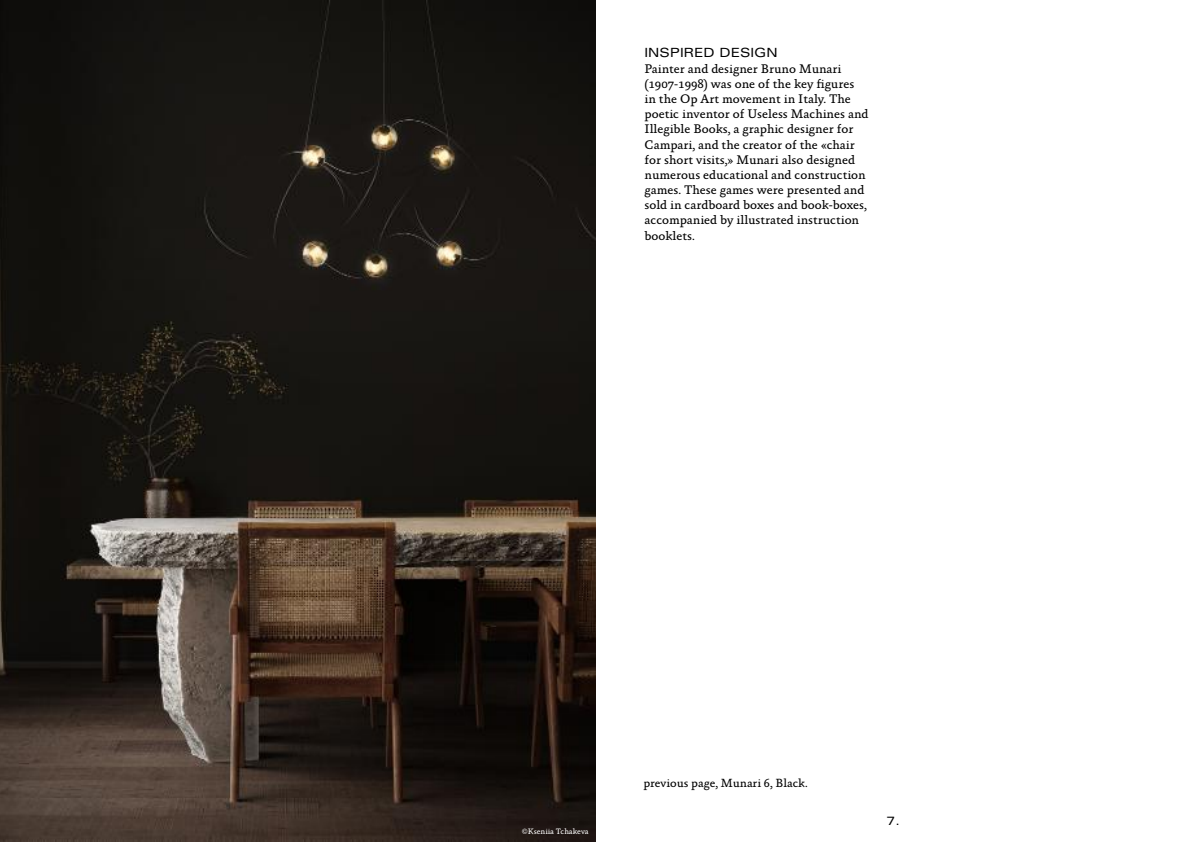
<style>
.page{position:relative;width:1191px;height:842px;background:#fff}
.page>*{position:absolute;margin:0;border:0;box-sizing:border-box;transform-origin:0 0}
.t1{font:12.7px/15.2px "Absara OT";color:#000}
.t2{font:expanded 12.7px "Univers LT Std";color:#000}
.t3{font:12px "Absara OT";color:#000}
.t4{font:expanded 12px "Univers LT Std";color:#000}
.t5{font:8px "Absara OT";color:#fff}
</style>
<div class="page">
<img style="left:0;top:0;width:595px;height:842px">
<p class="t2" style="left:644px;top:45px;width:135px">INSPIRED DESIGN</p>
<p class="t1" style="left:644px;top:61px;width:225px">Painter and designer Bruno Munari (1907-1998) was one of the key figures in the Op Art movement in Italy. The poetic inventor of Useless Machines and Illegible Books, a graphic designer for Campari, and the creator of the «chair for short visits,» Munari also designed numerous educational and construction games. These games were presented and sold in cardboard boxes and book-boxes, accompanied by illustrated instruction booklets.</p>
<p class="t5" style="left:522px;top:827px;width:68px">©Kseniia Tchakeva</p>
<p class="t3" style="left:643px;top:776px;width:166px">previous page, Munari 6, Black.</p>
<p class="t4" style="left:886px;top:814px;width:15px">7.</p>
</div>
